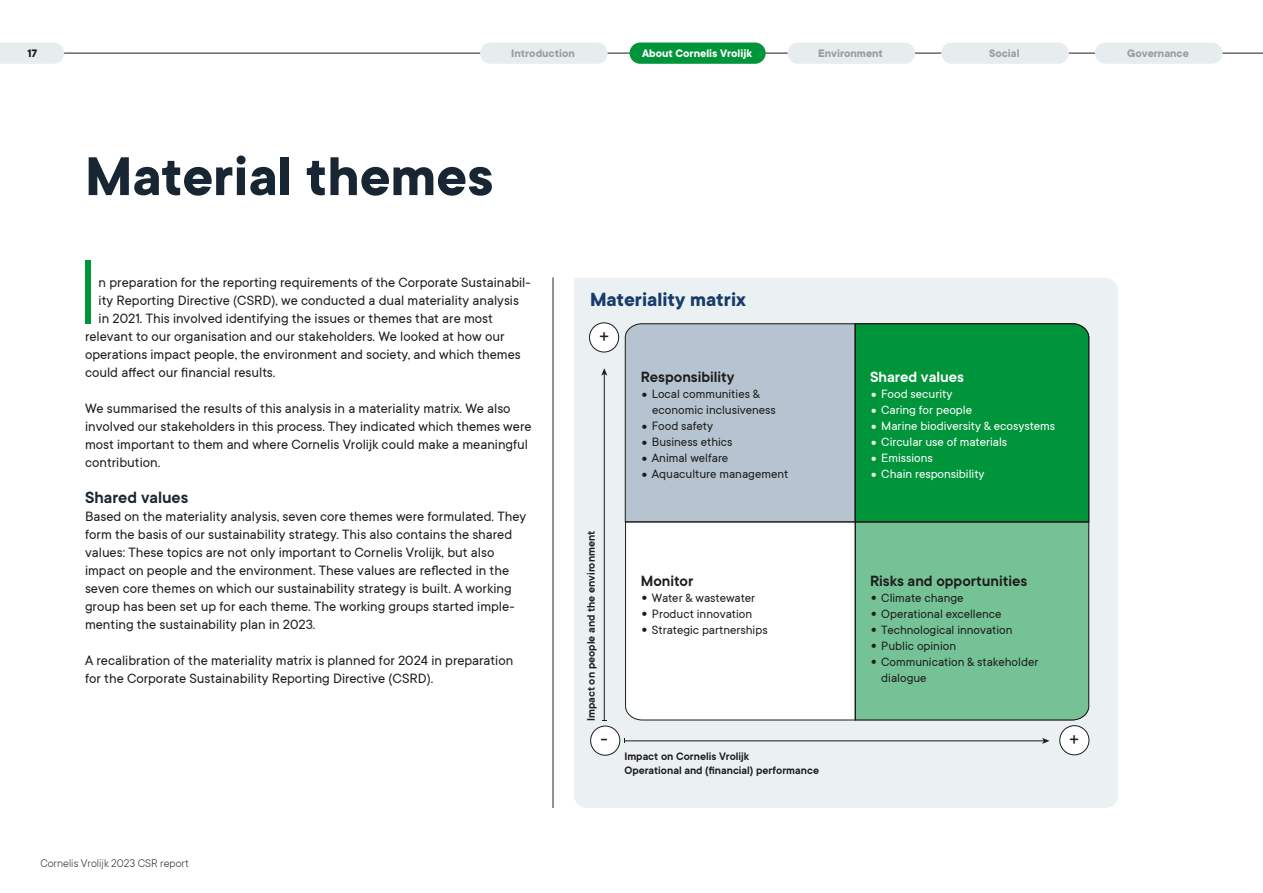
<style>
.page{position:relative;width:1263px;height:893px;background:#fff}
.page>*{position:absolute;margin:0;border:0;box-sizing:border-box;transform-origin:0 0}
.t1{font:300 100.95px "TT Commons";color:#00953a}
.t2{font:700 60px "TT Commons";color:#182633}
.t3{font:21.45px "TT Commons";color:#1d1d1b}
.t4{font:700 21px "TT Commons";color:#183c6a}
.t5{font:600 18px "TT Commons";color:#182633}
.t6{font:600 16.35px "TT Commons";color:#1d1d1b}
.t7{font:600 16.35px "TT Commons";color:#fff}
.t8{font:15px/18px "TT Commons";color:#1d1d1b}
.t9{font:13.35px/16px "TT Commons";color:#1d1d1b}
.t10{font:13.35px/16px "TT Commons";color:#fff}
.t11{font:700 12px "TT Commons";color:#9d9d9c}
.t12{font:300 12px "TT Commons";color:#1d1d1b}
.t13{font:700 12px "TT Commons";color:#fff}
.t14{font:700 12px "TT Commons";color:#1d1d1b}
.t15{font:600 11.85px/14.2px "TT Commons";color:#1d1d1b}
</style>
<div class="page">
<hr style="left:0;top:53px;width:1263px;height:1px;background:#1d1d1b">
<div style="left:1095px;top:43px;width:127px;height:21px;background:#e7edef;border-radius:11px"></div>
<div style="left:941px;top:43px;width:128px;height:21px;background:#e7edef;border-radius:11px"></div>
<div style="left:787px;top:43px;width:128px;height:21px;background:#e7edef;border-radius:11px"></div>
<div style="left:480px;top:43px;width:128px;height:21px;background:#e7edef;border-radius:11px"></div>
<svg style="left:0;top:43px;width:64px;height:21px"></svg>
<div style="left:630px;top:43px;width:136px;height:21px;background:#00953a;border-radius:11px"></div>
<div style="left:574px;top:278px;width:544px;height:530px;background:#ebf0f2;border-radius:13px"></div>
<div style="left:574px;top:278px;width:43px;height:42px;background:#ebf0f2"></div>
<div style="left:625px;top:522px;width:230px;height:198px;background:#fff"></div>
<div style="left:856px;top:522px;width:233px;height:198px;background:#75c296"></div>
<hr style="left:855px;top:324px;width:1px;height:396px;background:#1d1d1b">
<div style="left:589px;top:323px;width:30px;height:29px;background:#fff;border-radius:50%"></div>
<div style="left:589px;top:323px;width:30px;height:29px;border:1px solid #1d1d1b;border-radius:50%"></div>
<div style="left:591px;top:726px;width:29px;height:29px;background:#fff;border-radius:50%"></div>
<div style="left:590px;top:726px;width:30px;height:29px;border:1px solid #1d1d1b;border-radius:50%"></div>
<div style="left:1060px;top:726px;width:29px;height:29px;background:#fff;border-radius:50%"></div>
<div style="left:1059px;top:725px;width:30px;height:30px;border:1px solid #1d1d1b;border-radius:50%"></div>
<hr style="left:625px;top:740px;width:419px;height:1px;background:#1d1d1b">
<svg style="left:1042px;top:738px;width:7px;height:6px"></svg>
<hr style="left:604px;top:373px;width:1px;height:347px;background:#1d1d1b">
<svg style="left:601px;top:368px;width:6px;height:8px"></svg>
<div style="left:625px;top:323px;width:230px;height:199px;background:#b6c3d0"></div>
<div style="left:855px;top:323px;width:234px;height:199px;background:#00953a"></div>
<hr style="left:553px;top:277px;width:1px;height:531px;background:#182633">
<svg style="left:872px;top:392px;width:4px;height:4px"></svg>
<svg style="left:872px;top:408px;width:4px;height:4px"></svg>
<svg style="left:872px;top:424px;width:4px;height:4px"></svg>
<svg style="left:872px;top:440px;width:4px;height:5px"></svg>
<svg style="left:872px;top:456px;width:4px;height:5px"></svg>
<svg style="left:872px;top:472px;width:4px;height:5px"></svg>
<svg style="left:642px;top:392px;width:4px;height:4px"></svg>
<svg style="left:642px;top:424px;width:4px;height:4px"></svg>
<svg style="left:642px;top:440px;width:4px;height:5px"></svg>
<svg style="left:642px;top:456px;width:4px;height:5px"></svg>
<svg style="left:642px;top:472px;width:4px;height:5px"></svg>
<svg style="left:642px;top:596px;width:4px;height:4px"></svg>
<svg style="left:642px;top:612px;width:4px;height:4px"></svg>
<svg style="left:642px;top:628px;width:4px;height:4px"></svg>
<svg style="left:872px;top:596px;width:4px;height:4px"></svg>
<svg style="left:872px;top:612px;width:4px;height:4px"></svg>
<svg style="left:872px;top:628px;width:4px;height:4px"></svg>
<svg style="left:872px;top:644px;width:4px;height:4px"></svg>
<svg style="left:872px;top:660px;width:4px;height:4px"></svg>
<p class="t14" style="left:27px;top:47px;width:11px">17</p>
<p class="t13" style="left:642px;top:47px;width:112px">About Cornelis Vrolijk</p>
<p class="t11" style="left:511px;top:47px;width:65px">Introduction</p>
<p class="t11" style="left:818px;top:47px;width:66px">Environment</p>
<p class="t11" style="left:989px;top:47px;width:32px">Social</p>
<p class="t11" style="left:1127px;top:47px;width:63px">Governance</p>
<h2 class="t2" style="left:85px;top:143px;width:410px">Material themes</h2>
<h1 class="t1" style="left:76px;top:238px;width:24px">I</h1>
<p class="t8" style="left:99px;top:274px;width:433px">n preparation for the reporting requirements of the Corporate Sustainabil-</p>
<p class="t8" style="left:99px;top:292px;width:422px">ity Reporting Directive (CSRD), we conducted a dual materiality analysis</p>
<p class="t8" style="left:99px;top:310px;width:396px">in 2021. This involved identifying the issues or themes that are most</p>
<p class="t8" style="left:85px;top:328px;width:421px">relevant to our organisation and our stakeholders. We looked at how our</p>
<p class="t8" style="left:85px;top:346px;width:437px">operations impact people, the environment and society, and which themes</p>
<p class="t8" style="left:85px;top:364px;width:192px">could affect our financial results.</p>
<p class="t8" style="left:85px;top:400px;width:448px">We summarised the results of this analysis in a materiality matrix. We also involved our stakeholders in this process. They indicated which themes were most important to them and where Cornelis Vrolijk could make a meaningful contribution.</p>
<p class="t5" style="left:85px;top:488px;width:105px">Shared values</p>
<p class="t8" style="left:85px;top:508px;width:443px">Based on the materiality analysis, seven core themes were formulated. They form the basis of our sustainability strategy. This also contains the shared values: These topics are not only important to Cornelis Vrolijk, but also impact on people and the environment. These values are reflected in the seven core themes on which our sustainability strategy is built. A working group has been set up for each theme. The working groups started imple&shy;menting the sustainability plan in 2023.</p>
<p class="t8" style="left:85px;top:652px;width:430px">A recalibration of the materiality matrix is planned for 2024 in preparation for the Corporate Sustainability Reporting Directive (CSRD).</p>
<p class="t12" style="left:40px;top:857px;width:150px">Cornelis Vrolijk 2023 CSR report</p>
<h3 class="t4" style="left:590px;top:288px;width:157px">Materiality matrix</h3>
<h3 class="t3" style="left:599px;top:324px;width:11px">+</h3>
<p class="t15" style="left:584px;top:721px;width:192px;rotate:-90deg">Impact on people and the environment</p>
<p class="t6" style="left:641px;top:368px;width:95px">Responsibility</p>
<p class="t9" style="left:652px;top:386px;width:138px">Local communities &amp; economic inclusiveness<br>Food safety<br>Business ethics<br>Animal welfare<br>Aquaculture management</p>
<p class="t6" style="left:641px;top:571px;width:54px">Monitor</p>
<p class="t9" style="left:652px;top:590px;width:117px">Water &amp; wastewater<br>Product innovation<br>Strategic partnerships</p>
<p class="t7" style="left:870px;top:368px;width:95px">Shared values</p>
<p class="t10" style="left:881px;top:386px;width:175px">Food security<br>Caring for people<br>Marine biodiversity &amp; ecosystems<br>Circular use of materials<br>Emissions<br>Chain responsibility</p>
<p class="t6" style="left:870px;top:571px;width:159px">Risks and opportunities</p>
<p class="t9" style="left:881px;top:590px;width:159px">Climate change<br>Operational excellence<br>Technological innovation<br>Public opinion<br>Communication &amp; stakeholder dialogue</p>
<h3 class="t3" style="left:600px;top:727px;width:9px">-</h3>
<h3 class="t3" style="left:1070px;top:727px;width:11px">+</h3>
<p class="t15" style="left:624px;top:749px;width:196px">Impact on Cornelis Vrolijk<br>Operational and (financial) performance</p>
</div>
